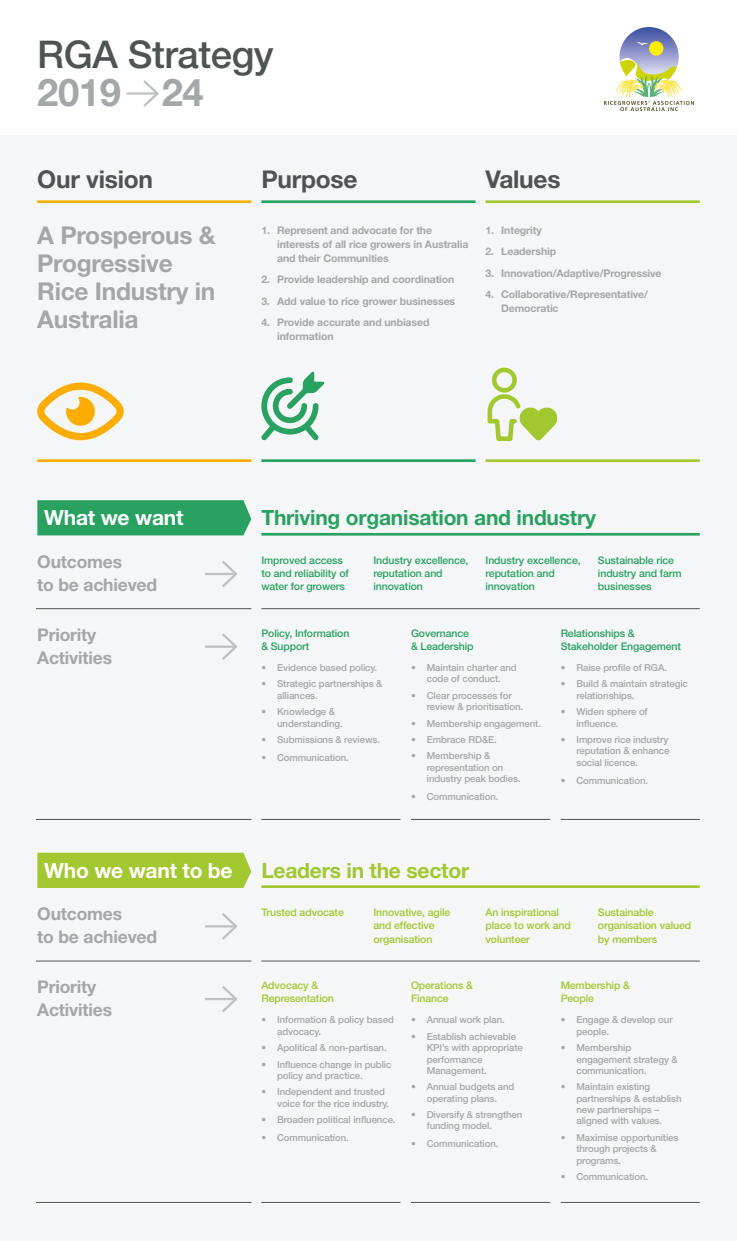
<style>
.page{position:relative;width:737px;height:1241px;background:#fff}
.page>*{position:absolute;margin:0;border:0;box-sizing:border-box;transform-origin:0 0}
.Headline___White{font:500 38.24px/38.2px "Helvetica Neue LT Std";letter-spacing:-.01em;color:#505354}
.Headline___White-2{font:700 24.5px/28px "Helvetica Neue LT Std";letter-spacing:-.01em;color:#a3a7a9}
.Headline___White-3{font:700 24.5px "Helvetica Neue LT Std";letter-spacing:-.01em;color:#505354}
.Headline___White-4{font:700 21px "Helvetica Neue LT Std";letter-spacing:-.01em;color:#29a161}
.Headline___White-5{font:700 21px "Helvetica Neue LT Std";letter-spacing:-.01em;color:#fff}
.Headline___White-6{font:700 21px "Helvetica Neue LT Std";letter-spacing:-.01em;color:#a2c72f}
.Headline___White-7{font:700 17.5px/22.8px "Helvetica Neue LT Std";letter-spacing:-.01em;color:#a3a7a9}
.t1{font:700 10.5px/14px "Helvetica Neue LT Std";letter-spacing:-.01em;color:#a3a7a9}
.Headline___White-8{font:500 10.5px/13.1px "Helvetica Neue LT Std";letter-spacing:-.01em;color:#29a161}
.Headline___White-9{font:500 10.5px/13.1px "Helvetica Neue LT Std";letter-spacing:-.01em;color:#a2c72f}
.t2{font:500 9.62px/11.4px "Helvetica Neue LT Std";letter-spacing:-.01em;color:#a3a7a9}
.s1{font-weight:700;color:#a3a7a9}
</style>
<div class="page">
<div style="left:0;top:135px;width:737px;height:1105px;background:#f4f6f7"></div>
<div style="left:37px;top:500px;width:214px;height:35px;background:#29a161"></div>
<img style="left:604px;top:27px;width:89px;height:83px">
<hr style="left:37px;top:200px;width:214px;height:3px;background:#ffac00">
<hr style="left:261px;top:533px;width:438px;height:2px;background:#29a161">
<hr style="left:261px;top:885px;width:438px;height:2px;background:#a2c72f">
<hr style="left:261px;top:608px;width:438px;height:1px;background:#505354">
<hr style="left:261px;top:960px;width:438px;height:1px;background:#505354">
<hr style="left:261px;top:819px;width:139px;height:1px;background:#505354">
<hr style="left:261px;top:1201px;width:139px;height:1px;background:#505354">
<hr style="left:411px;top:819px;width:139px;height:1px;background:#505354">
<hr style="left:411px;top:1201px;width:139px;height:1px;background:#505354">
<hr style="left:560px;top:819px;width:139px;height:1px;background:#505354">
<hr style="left:560px;top:1201px;width:139px;height:1px;background:#505354">
<hr style="left:36px;top:608px;width:215px;height:1px;background:#505354">
<hr style="left:36px;top:960px;width:215px;height:1px;background:#505354">
<hr style="left:36px;top:819px;width:215px;height:1px;background:#505354">
<hr style="left:36px;top:1201px;width:215px;height:1px;background:#505354">
<hr style="left:37px;top:459px;width:214px;height:3px;background:#ffac00">
<hr style="left:261px;top:200px;width:214px;height:3px;background:#29a161">
<hr style="left:261px;top:459px;width:214px;height:3px;background:#29a161">
<hr style="left:485px;top:200px;width:214px;height:3px;background:#a2c72f">
<hr style="left:485px;top:459px;width:214px;height:3px;background:#a2c72f">
<svg style="left:37px;top:382px;width:87px;height:58px"></svg>
<svg style="left:261px;top:371px;width:63px;height:69px"></svg>
<svg style="left:487px;top:367px;width:71px;height:74px"></svg>
<svg style="left:143px;top:80px;width:16px;height:27px"></svg>
<hr style="left:126px;top:92px;width:32px;height:3px;background:#bec1c3">
<svg style="left:222px;top:561px;width:15px;height:26px"></svg>
<hr style="left:205px;top:572px;width:31px;height:3px;background:#bec1c3">
<svg style="left:219px;top:913px;width:18px;height:27px"></svg>
<hr style="left:205px;top:925px;width:31px;height:2px;background:#bec1c3">
<svg style="left:219px;top:633px;width:18px;height:27px"></svg>
<hr style="left:205px;top:645px;width:31px;height:2px;background:#bec1c3">
<svg style="left:219px;top:986px;width:18px;height:26px"></svg>
<hr style="left:205px;top:997px;width:31px;height:3px;background:#bec1c3">
<div style="left:37px;top:852px;width:214px;height:35px;background:#a2c72f"></div>
<p class="Headline___White" style="left:37px;top:35px;width:238px">RGA Strategy<br><span class="s1">2019 24</span></p>
<p class="Headline___White-3" style="left:37px;top:164px;width:117px">Our vision</p>
<p class="Headline___White-3" style="left:261px;top:164px;width:98px">Purpose</p>
<p class="Headline___White-3" style="left:485px;top:164px;width:76px">Values</p>
<p class="Headline___White-2" style="left:37px;top:220px;width:180px">A Prosperous &amp;<br>Progressive<br>Rice Industry in<br>Australia</p>
<p class="t1" style="left:277px;top:223px;width:193px;text-indent:-16px">1. Represent and advocate for the interests of all rice growers in Australia and their Communities</p>
<p class="t1" style="left:261px;top:272px;width:194px">2. Provide leadership and coordination</p>
<p class="t1" style="left:261px;top:293px;width:195px">3. Add value to rice grower businesses</p>
<p class="t1" style="left:277px;top:315px;width:154px;text-indent:-16px">4. Provide accurate and unbiased information</p>
<p class="t1" style="left:485px;top:223px;width:58px">1. Integrity</p>
<p class="t1" style="left:485px;top:244px;width:72px">2. Leadership</p>
<p class="t1" style="left:485px;top:265px;width:177px">3. Innovation/Adaptive/Progressive</p>
<p class="t1" style="left:501px;top:287px;width:148px;text-indent:-16px">4. Collaborative/Representative/<br>Democratic</p>
<p class="Headline___White-5" style="left:44px;top:504px;width:141px">What we want</p>
<p class="Headline___White-4" style="left:261px;top:504px;width:336px">Thriving organisation and industry</p>
<p class="Headline___White-7" style="left:37px;top:550px;width:121px">Outcomes<br>to be achieved</p>
<p class="Headline___White-8" style="left:261px;top:553px;width:89px">Improved access to and reliability of water for growers</p>
<p class="Headline___White-8" style="left:373px;top:553px;width:97px">Industry excellence, reputation and innovation</p>
<p class="Headline___White-8" style="left:485px;top:553px;width:97px">Industry excellence, reputation and innovation</p>
<p class="Headline___White-8" style="left:598px;top:553px;width:85px">Sustainable rice industry and farm businesses</p>
<p class="Headline___White-7" style="left:37px;top:622px;width:61px">Priority</p>
<p class="Headline___White-7" style="left:37px;top:645px;width:76px">Activities</p>
<p class="Headline___White-8" style="left:261px;top:626px;width:89px">Policy, Information &amp; Support</p>
<p class="t2" style="left:261px;top:661px;width:117px">• Evidence based policy.</p>
<p class="t2" style="left:277px;top:678px;width:107px;text-indent:-16px">• Strategic partnerships &amp; alliances.</p>
<p class="t2" style="left:277px;top:705px;width:67px;text-indent:-16px">• Knowledge &amp; understanding.</p>
<p class="t2" style="left:261px;top:733px;width:120px">• Submissions &amp; reviews.</p>
<p class="t2" style="left:261px;top:751px;width:89px">• Communication.</p>
<p class="Headline___White-8" style="left:411px;top:626px;width:64px">Governance &amp; Leadership</p>
<p class="t2" style="left:411px;top:661px;width:107px;text-align:center">• Maintain charter and code of conduct.</p>
<p class="t2" style="left:427px;top:689px;width:98px;text-indent:-16px">• Clear processes for review &amp; prioritisation.</p>
<p class="t2" style="left:411px;top:717px;width:131px">• Membership engagement.</p>
<p class="t2" style="left:411px;top:733px;width:87px">• Embrace RD&amp;E.</p>
<p class="t2" style="left:427px;top:750px;width:95px;text-indent:-16px">• Membership &amp; representation on industry peak bodies.</p>
<p class="t2" style="left:411px;top:790px;width:89px">• Communication.</p>
<p class="Headline___White-8" style="left:560px;top:626px;width:122px">Relationships &amp;<br>Stakeholder Engagement</p>
<p class="t2" style="left:560px;top:661px;width:108px">• Raise profile of RGA.</p>
<p class="t2" style="left:576px;top:678px;width:113px;text-indent:-16px">• Build &amp; maintain strategic relationships.</p>
<p class="t2" style="left:576px;top:705px;width:73px;text-indent:-16px">• Widen sphere of influence.</p>
<p class="t2" style="left:576px;top:733px;width:95px;text-align:justify;text-indent:-16px">• Improve rice industry reputation &amp; enhance social licence.</p>
<p class="t2" style="left:560px;top:774px;width:89px">• Communication.</p>
<p class="Headline___White-5" style="left:44px;top:857px;width:190px">Who we want to be</p>
<p class="Headline___White-6" style="left:261px;top:857px;width:209px">Leaders in the sector</p>
<p class="Headline___White-7" style="left:37px;top:902px;width:121px">Outcomes<br>to be achieved</p>
<p class="Headline___White-9" style="left:261px;top:905px;width:84px">Trusted advocate</p>
<p class="Headline___White-9" style="left:373px;top:905px;width:78px">Innovative, agile and effective organisation</p>
<p class="Headline___White-9" style="left:485px;top:905px;width:87px">An inspirational place to work and volunteer</p>
<p class="Headline___White-9" style="left:598px;top:905px;width:95px">Sustainable organisation valued by members</p>
<p class="Headline___White-7" style="left:37px;top:974px;width:61px">Priority</p>
<p class="Headline___White-7" style="left:37px;top:997px;width:76px">Activities</p>
<p class="Headline___White-9" style="left:261px;top:978px;width:74px">Advocacy &amp;<br>Representation</p>
<p class="t2" style="left:277px;top:1014px;width:118px;text-indent:-16px">• Information &amp; policy based advocacy.</p>
<p class="t2" style="left:261px;top:1041px;width:127px">• Apolitical &amp; non-partisan.</p>
<p class="t2" style="left:277px;top:1058px;width:116px;text-indent:-16px">• Influence change in public policy and practice.</p>
<p class="t2" style="left:277px;top:1085px;width:114px;text-indent:-16px">• Independent and trusted voice for the rice industry.</p>
<p class="t2" style="left:261px;top:1113px;width:136px">• Broaden political influence.</p>
<p class="t2" style="left:261px;top:1131px;width:89px">• Communication.</p>
<p class="Headline___White-9" style="left:411px;top:978px;width:64px">Operations &amp;<br>Finance</p>
<p class="t2" style="left:411px;top:1014px;width:95px">• Annual work plan.</p>
<p class="t2" style="left:427px;top:1030px;width:98px;text-indent:-16px">• Establish achievable<br>KPI’s with appropriate performance<br>Management.</p>
<p class="t2" style="left:411px;top:1080px;width:105px;text-align:center">• Annual budgets and operating plans.</p>
<p class="t2" style="left:427px;top:1108px;width:97px;text-indent:-16px">• Diversify &amp; strengthen funding model.</p>
<p class="t2" style="left:411px;top:1138px;width:89px">• Communication.</p>
<p class="Headline___White-9" style="left:560px;top:978px;width:71px">Membership &amp;<br>People</p>
<p class="t2" style="left:576px;top:1014px;width:98px;text-indent:-16px">• Engage &amp; develop our people.</p>
<p class="t2" style="left:576px;top:1041px;width:103px;text-indent:-16px">• Membership engagement strategy &amp; communication.</p>
<p class="t2" style="left:576px;top:1080px;width:107px;text-indent:-16px">• Maintain existing partnerships &amp; establish new partnerships – aligned with values.</p>
<p class="t2" style="left:576px;top:1131px;width:104px;text-indent:-16px">• Maximise opportunities through projects &amp; programs.</p>
<p class="t2" style="left:560px;top:1170px;width:89px">• Communication.</p>
</div>
